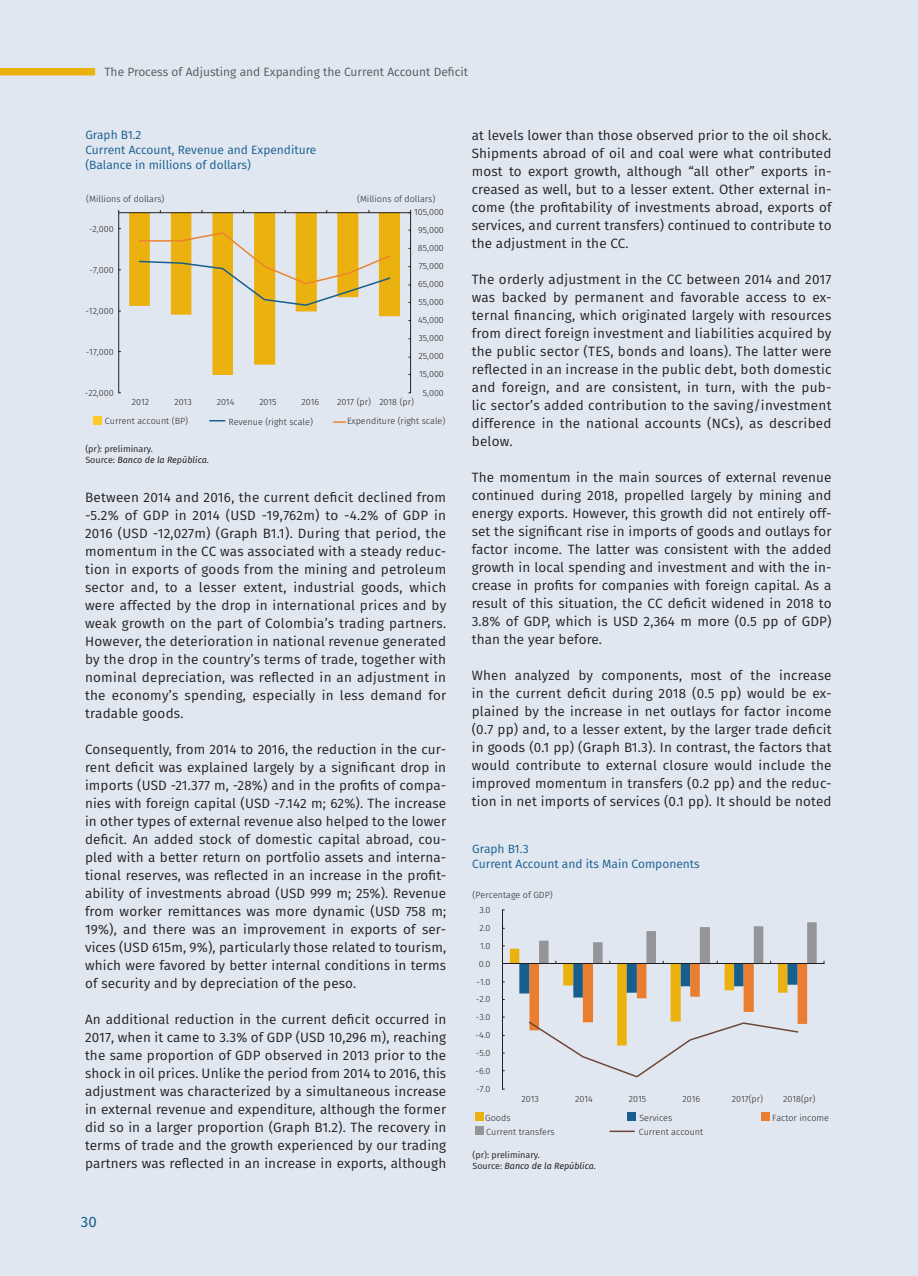
<style>
.page{position:relative;width:918px;height:1276px;background:#e1e7f1}
.page>*{position:absolute;margin:0;border:0;box-sizing:border-box;transform-origin:0 0}
.t1{font:15px "Fira Sans";color:#165e8e}
.Recuadros{font:13.5px/18px "Fira Sans";letter-spacing:.01em;color:#231f20;text-align:justify}
.Gráfico_título{font:12px "Fira Sans";color:#165e8e}
.t2{font:12px "Fira Sans";color:#57585a}
.t3{font:300 9px/18px "Fira Sans";color:#231f20}
.Pie_de_cuadros_gráfi{font:italic 9px "Fira Sans";color:#231f20}
.Pie_de_cuadros_gráfi-2{font:9px "Fira Sans";color:#231f20}
.s1{font-style:normal}
</style>
<div class="page">
<hr style="left:502px;top:910px;width:1px;height:179px;background:#231f20">
<hr style="left:503px;top:963px;width:321px;height:1px;background:#231f20">
<svg style="left:510px;top:922px;width:307px;height:156px"></svg>
<div style="left:475px;top:1112px;width:8px;height:8px;background:#ebb10f"></div>
<div style="left:627px;top:1112px;width:9px;height:8px;background:#165e8e"></div>
<div style="left:761px;top:1112px;width:9px;height:8px;background:#e97d30"></div>
<div style="left:475px;top:1126px;width:9px;height:8px;background:#939598"></div>
<hr style="left:610px;top:1130px;width:24px;height:2px;background:#6d4739">
<hr style="left:410px;top:213px;width:1px;height:180px;background:#231f20">
<hr style="left:118px;top:213px;width:1px;height:180px;background:#231f20">
<hr style="left:119px;top:212px;width:292px;height:1px;background:#231f20">
<svg style="left:129px;top:210px;width:271px;height:165px"></svg>
<div style="left:94px;top:416px;width:8px;height:8px;background:#feca26"></div>
<svg style="left:210px;top:420px;width:15px;height:1px"></svg>
<svg style="left:333px;top:421px;width:12px;height:2px"></svg>
<div style="left:0;top:68px;width:95px;height:7px;background:#ebb10f"></div>
<p class="t2" style="left:105px;top:63px;width:365px">The Process of Adjusting and Expanding the Current Account Deficit</p>
<p class="Gráfico_título" style="left:85px;top:126px;width:58px">Graph B1.2</p>
<p class="Gráfico_título" style="left:85px;top:141px;width:233px">Current Account, Revenue and Expenditure</p>
<p class="Gráfico_título" style="left:85px;top:156px;width:167px">(Balance in millions of dollars)</p>
<p class="t3" style="left:86px;top:189px;width:80px">(Millions of dollars)</p>
<p class="t3" style="left:357px;top:189px;width:80px">(Millions of dollars)</p>
<p class="t3" style="left:89px;top:220px;width:26px">-2,000</p>
<p class="t3" style="left:89px;top:261px;width:26px">-7,000</p>
<p class="t3" style="left:85px;top:302px;width:30px">-12,000</p>
<p class="t3" style="left:86px;top:342px;width:29px">-17,000</p>
<p class="t3" style="left:85px;top:383px;width:30px">-22,000</p>
<p class="t3" style="left:414px;top:203px;width:31px">105,000</p>
<p class="t3" style="left:418px;top:221px;width:27px">95,000</p>
<p class="t3" style="left:418px;top:239px;width:27px">85,000</p>
<p class="t3" style="left:419px;top:257px;width:27px">75,000</p>
<p class="t3" style="left:418px;top:275px;width:27px">65,000</p>
<p class="t3" style="left:418px;top:293px;width:27px">55,000</p>
<p class="t3" style="left:418px;top:311px;width:27px">45,000</p>
<p class="t3" style="left:418px;top:329px;width:27px">35,000</p>
<p class="t3" style="left:419px;top:347px;width:27px">25,000</p>
<p class="t3" style="left:419px;top:365px;width:26px">15,000</p>
<p class="t3" style="left:132px;top:393px;width:19px">2012</p>
<p class="t3" style="left:174px;top:393px;width:19px">2013</p>
<p class="t3" style="left:217px;top:393px;width:19px">2014</p>
<p class="t3" style="left:259px;top:393px;width:19px">2015</p>
<p class="t3" style="left:302px;top:393px;width:19px">2016</p>
<p class="t3" style="left:337px;top:393px;width:78px">2017 (pr) 2018 (pr)</p>
<p class="t3" style="left:423px;top:383px;width:23px">5,000</p>
<p class="t3" style="left:105px;top:412px;width:85px">Current account (BP)</p>
<p class="t3" style="left:228px;top:412px;width:86px">Revenue (right scale)</p>
<p class="t3" style="left:347px;top:412px;width:100px">Expenditure (right scale)</p>
<p class="Pie_de_cuadros_gráfi-2" style="left:85px;top:442px;width:69px">(pr): preliminary.</p>
<p class="Pie_de_cuadros_gráfi" style="left:85px;top:453px;width:125px"><span class="s1">Source:</span> Banco de la República<span class="s1">.</span></p>
<p class="Recuadros" style="left:85px;top:488px;width:363px">Between 2014 and 2016, the current deficit declined from -5.2% of GDP in 2014 (USD -19,762m) to -4.2% of GDP in 2016 (USD -12,027m) (Graph B1.1). During that period, the momentum in the CC was associated with a steady reduc&shy;tion in exports of goods from the mining and petroleum sector and, to a lesser extent, industrial goods, which were affected by the drop in international prices and by weak growth on the part of Colombia’s trading partners.<br>However, the deterioration in national revenue generated by the drop in the country’s terms of trade, together with nominal depreciation, was reflected in an adjustment in the economy’s spending, especially in less demand for tradable goods.</p>
<p class="Recuadros" style="left:85px;top:740px;width:363px">Consequently, from 2014 to 2016, the reduction in the cur&shy;rent deficit was explained largely by a significant drop in imports (USD -21.377 m, -28%) and in the profits of compa&shy;nies with foreign capital (USD -7.142 m; 62%). The increase in other types of external revenue also helped to the lower deficit. An added stock of domestic capital abroad, cou&shy;pled with a better return on portfolio assets and interna&shy;tional reserves, was reflected in an increase in the profit&shy;ability of investments abroad (USD 999 m; 25%). Revenue from worker remittances was more dynamic (USD 758 m; 19%), and there was an improvement in exports of ser&shy;vices (USD 615m, 9%), particularly those related to tourism, which were favored by better internal conditions in terms of security and by depreciation of the peso.</p>
<p class="Recuadros" style="left:85px;top:1010px;width:363px">An additional reduction in the current deficit occurred in 2017, when it came to 3.3% of GDP (USD 10,296 m), reaching the same proportion of GDP observed in 2013 prior to the shock in oil prices. Unlike the period from 2014 to 2016, this adjustment was characterized by a simultaneous increase in external revenue and expenditure, although the former did so in a larger proportion (Graph B1.2). The recovery in terms of trade and the growth experienced by our trading partners was reflected in an increase in exports, although</p>
<p class="t1" style="left:81px;top:1210px;width:17px">30</p>
<p class="Recuadros" style="left:472px;top:126px;width:361px">at levels lower than those observed prior to the oil shock.<br>Shipments abroad of oil and coal were what contributed most to export growth, although “all other” exports in&shy;creased as well, but to a lesser extent. Other external in&shy;come (the profitability of investments abroad, exports of services, and current transfers) continued to contribute to the adjustment in the CC.</p>
<p class="Recuadros" style="left:472px;top:270px;width:361px">The orderly adjustment in the CC between 2014 and 2017 was backed by permanent and favorable access to ex&shy;ternal financing, which originated largely with resources from direct foreign investment and liabilities acquired by the public sector (TES, bonds and loans). The latter were reflected in an increase in the public debt, both domestic and foreign, and are consistent, in turn, with the pub&shy;lic sector’s added contribution to the saving/investment difference in the national accounts (NCs), as described below.</p>
<p class="Recuadros" style="left:472px;top:468px;width:361px">The momentum in the main sources of external revenue continued during 2018, propelled largely by mining and energy exports. However, this growth did not entirely off&shy;set the significant rise in imports of goods and outlays for factor income. The latter was consistent with the added growth in local spending and investment and with the in&shy;crease in profits for companies with foreign capital. As a result of this situation, the CC deficit widened in 2018 to 3.8% of GDP, which is USD 2,364 m more (0.5 pp of GDP) than the year before.</p>
<p class="Recuadros" style="left:472px;top:666px;width:361px">When analyzed by components, most of the increase in the current deficit during 2018 (0.5 pp) would be ex&shy;plained by the increase in net outlays for factor income (0.7 pp) and, to a lesser extent, by the larger trade deficit in goods (0.1 pp) (Graph B1.3). In contrast, the factors that would contribute to external closure would include the improved momentum in transfers (0.2 pp) and the reduc&shy;tion in net imports of services (0.1 pp). It should be noted</p>
<p class="Gráfico_título" style="left:472px;top:840px;width:58px">Graph B1.3</p>
<p class="Gráfico_título" style="left:472px;top:855px;width:229px">Current Account and its Main Components</p>
<p class="t3" style="left:479px;top:888px;width:75px;line-height:14.4px;text-indent:-7px">(Percentage of GDP)<br>3.0</p>
<p class="t3" style="left:479px;top:918px;width:13px">2.0<br>1.0</p>
<p class="t3" style="left:475px;top:972px;width:17px;text-align:justify">-1.0 -2.0 -3.0 -4.0 -5.0 -6.0 -7.0</p>
<p class="t3" style="left:479px;top:954px;width:13px">0.0</p>
<p class="t3" style="left:522px;top:1089px;width:19px">2013</p>
<p class="t3" style="left:575px;top:1089px;width:19px">2014</p>
<p class="t3" style="left:629px;top:1089px;width:19px">2015</p>
<p class="t3" style="left:682px;top:1089px;width:19px">2016</p>
<p class="t3" style="left:732px;top:1089px;width:33px">2017(pr)</p>
<p class="t3" style="left:783px;top:1089px;width:34px">2018(pr)</p>
<p class="t3" style="left:485px;top:1109px;width:27px">Goods</p>
<p class="t3" style="left:639px;top:1109px;width:34px">Services</p>
<p class="t3" style="left:772px;top:1109px;width:58px">Factor income</p>
<p class="t3" style="left:486px;top:1123px;width:70px">Current transfers</p>
<p class="t3" style="left:639px;top:1122px;width:66px">Current account</p>
<p class="Pie_de_cuadros_gráfi-2" style="left:472px;top:1148px;width:69px">(pr): preliminary.</p>
<p class="Pie_de_cuadros_gráfi" style="left:472px;top:1159px;width:125px"><span class="s1">Source:</span> Banco de la República<span class="s1">.</span></p>
</div>
